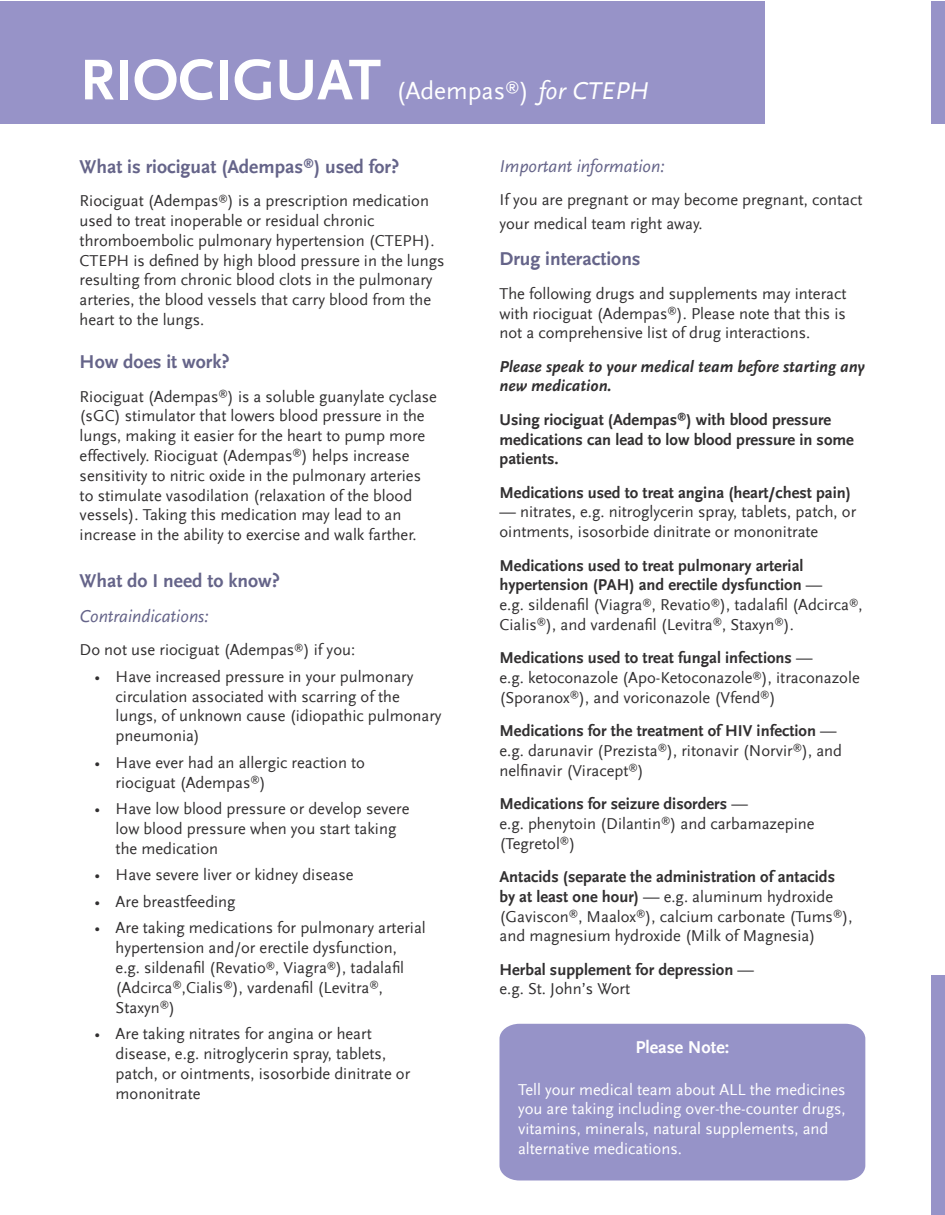
<style>
.page{position:relative;width:945px;height:1215px;background:#fff}
.page>*{position:absolute;margin:0;border:0;box-sizing:border-box;transform-origin:0 0}
.t1{font:700 60px "Scala Sans";color:#fff}
.t2{font:25.5px "Scala Sans";color:#fff}
.text{font:700 19.5px "Scala Sans";color:#656489}
.subheaders{font:italic 18px "Scala Sans";color:#656489}
.t3{font:700 18px "Scala Sans";color:#fff}
.text-2{font:16.5px/19.8px "Scala Sans";color:#312f30}
.text-3{font:700 16.5px/19.8px "Scala Sans";color:#312f30}
.t4{font:16.5px/19.8px "Scala Sans";color:#fff}
.text-4{font:italic 700 16.5px/19.8px "Scala Sans OT";color:#312f30}
.s1{font-style:italic}
.s2{font-weight:700}
.s3{font-weight:400}
</style>
<div class="page">
<div style="left:0;top:1px;width:764px;height:122px;background:#9793c8"></div>
<div style="left:932px;top:1px;width:13px;height:122px;background:#9793c8"></div>
<div style="left:932px;top:976px;width:13px;height:239px;background:#9793c8"></div>
<div style="left:499px;top:1024px;width:366px;height:156px;background:#9693c8"></div>
<p class="t1" style="left:80px;top:48px;width:303px">RIOCIGUAT</p>
<p class="t2" style="left:396px;top:77px;width:254px">(Adempas<sup>®</sup>) <span class="s1">for CTEPH</span></p>
<p class="text" style="left:80px;top:156px;width:321px">What is riociguat (Adempas<sup>®</sup>) used for?</p>
<p class="text-2" style="left:80px;top:191px;width:366px">Riociguat (Adempas<sup>®</sup>) is a prescription medication used to treat inoperable or residual chronic thromboembolic pulmonary hypertension (CTEPH).<br>CTEPH is defined by high blood pressure in the lungs resulting from chronic blood clots in the pulmonary arteries, the blood vessels that carry blood from the heart to the lungs.</p>
<p class="text" style="left:80px;top:351px;width:152px">How does it work?</p>
<p class="text-2" style="left:80px;top:387px;width:359px">Riociguat (Adempas<sup>®</sup>) is a soluble guanylate cyclase (sGC) stimulator that lowers blood pressure in the lungs, making it easier for the heart to pump more effectively. Riociguat (Adempas<sup>®</sup>) helps increase sensitivity to nitric oxide in the pulmonary arteries to stimulate vasodilation (relaxation of the blood vessels). Taking this medication may lead to an increase in the ability to exercise and walk farther.</p>
<p class="text" style="left:80px;top:570px;width:202px">What do I need to know?</p>
<p class="subheaders" style="left:80px;top:606px;width:131px">Contraindications:</p>
<p class="text-2" style="left:80px;top:640px;width:277px">Do not use riociguat (Adempas<sup>®</sup>) if you:</p>
<p class="text-2" style="left:116px;top:667px;width:327px;text-indent:-21px">• Have increased pressure in your pulmonary circulation associated with scarring of the lungs, of unknown cause (idiopathic pulmonary pneumonia)</p>
<p class="text-2" style="left:116px;top:753px;width:251px;text-indent:-21px">• Have ever had an allergic reaction to riociguat (Adempas<sup>®</sup>)</p>
<p class="text-2" style="left:116px;top:799px;width:295px;text-indent:-21px">• Have low blood pressure or develop severe low blood pressure when you start taking the medication</p>
<p class="text-2" style="left:95px;top:865px;width:260px">• Have severe liver or kidney disease</p>
<p class="text-2" style="left:95px;top:892px;width:143px">• Are breastfeeding</p>
<p class="text-2" style="left:116px;top:918px;width:312px;text-indent:-21px">• Are taking medications for pulmonary arterial hypertension and/or erectile dysfunction,<br>e.g. sildenafil (Revatio<sup>®</sup>, Viagra<sup>®</sup>), tadalafil (Adcirca<sup>®</sup>,Cialis<sup>®</sup>), vardenafil (Levitra<sup>®</sup>, Staxyn<sup>®</sup>)</p>
<p class="text-2" style="left:116px;top:1024px;width:296px;text-indent:-21px">• Are taking nitrates for angina or heart disease, e.g. nitroglycerin spray, tablets, patch, or ointments, isosorbide dinitrate or mononitrate</p>
<p class="subheaders" style="left:500px;top:156px;width:167px">Important information:</p>
<p class="text-2" style="left:500px;top:188px;width:365px;line-height:23.4px">If you are pregnant or may become pregnant, contact your medical team right away.</p>
<p class="text" style="left:500px;top:249px;width:143px">Drug interactions</p>
<p class="text-2" style="left:500px;top:284px;width:349px;text-align:justify">The following drugs and supplements may interact with riociguat (Adempas<sup>®</sup>). Please note that this is not a comprehensive list of drug interactions.</p>
<p class="text-4" style="left:500px;top:357px;width:367px">Please speak to your medical team before starting any new medication.</p>
<p class="text-3" style="left:500px;top:410px;width:356px">Using riociguat (Adempas<sup>®</sup>) with blood pressure medications can lead to low blood pressure in some patients.</p>
<p class="text-3" style="left:500px;top:483px;width:353px">Medications used to treat angina (heart/chest pain)</p>
<p class="text-2" style="left:500px;top:502px;width:358px">— nitrates, e.g. nitroglycerin spray, tablets, patch, or ointments, isosorbide dinitrate or mononitrate</p>
<p class="text-2" style="left:500px;top:556px;width:365px"><span class="s2">Medications used to treat pulmonary arterial hypertension (PAH) and erectile dysfunction</span> —<br>e.g. sildenafil (Viagra<sup>®</sup>, Revatio<sup>®</sup>), tadalafil (Adcirca<sup>®</sup>, Cialis<sup>®</sup>), and vardenafil (Levitra<sup>®</sup>, Staxyn<sup>®</sup>).</p>
<p class="text-2" style="left:500px;top:648px;width:362px"><span class="s2">Medications used to treat fungal infections</span> —<br>e.g. ketoconazole (Apo-Ketoconazole<sup>®</sup>), itraconazole (Sporanox<sup>®</sup>), and voriconazole (Vfend<sup>®</sup>)</p>
<p class="text-2" style="left:500px;top:721px;width:344px"><span class="s2">Medications for the treatment of HIV infection</span> — e.g. darunavir (Prezista<sup>®</sup>), ritonavir (Norvir<sup>®</sup>), and nelfinavir (Viracept<sup>®</sup>)</p>
<p class="text-2" style="left:499px;top:794px;width:317px"><span class="s2">Medications for seizure disorders</span> —<br>e.g. phenytoin (Dilantin<sup>®</sup>) and carbamazepine (Tegretol<sup>®</sup>)</p>
<p class="text-2" style="left:499px;top:867px;width:355px"><span class="s2">Antacids (separate the administration of antacids by at least one hour)</span> — e.g. aluminum hydroxide (Gaviscon<sup>®</sup>, Maalox<sup>®</sup>), calcium carbonate (Tums<sup>®</sup>), and magnesium hydroxide (Milk of Magnesia)</p>
<p class="text-3" style="left:500px;top:960px;width:256px">Herbal supplement for depression <span class="s3">— e.g. St. John’s Wort</span></p>
<p class="t3" style="left:636px;top:1038px;width:95px">Please Note:</p>
<p class="t4" style="left:518px;top:1080px;width:329px">Tell your medical team about ALL the medicines you are taking including over-the-counter drugs, vitamins, minerals, natural supplements, and alternative medications.</p>
</div>
